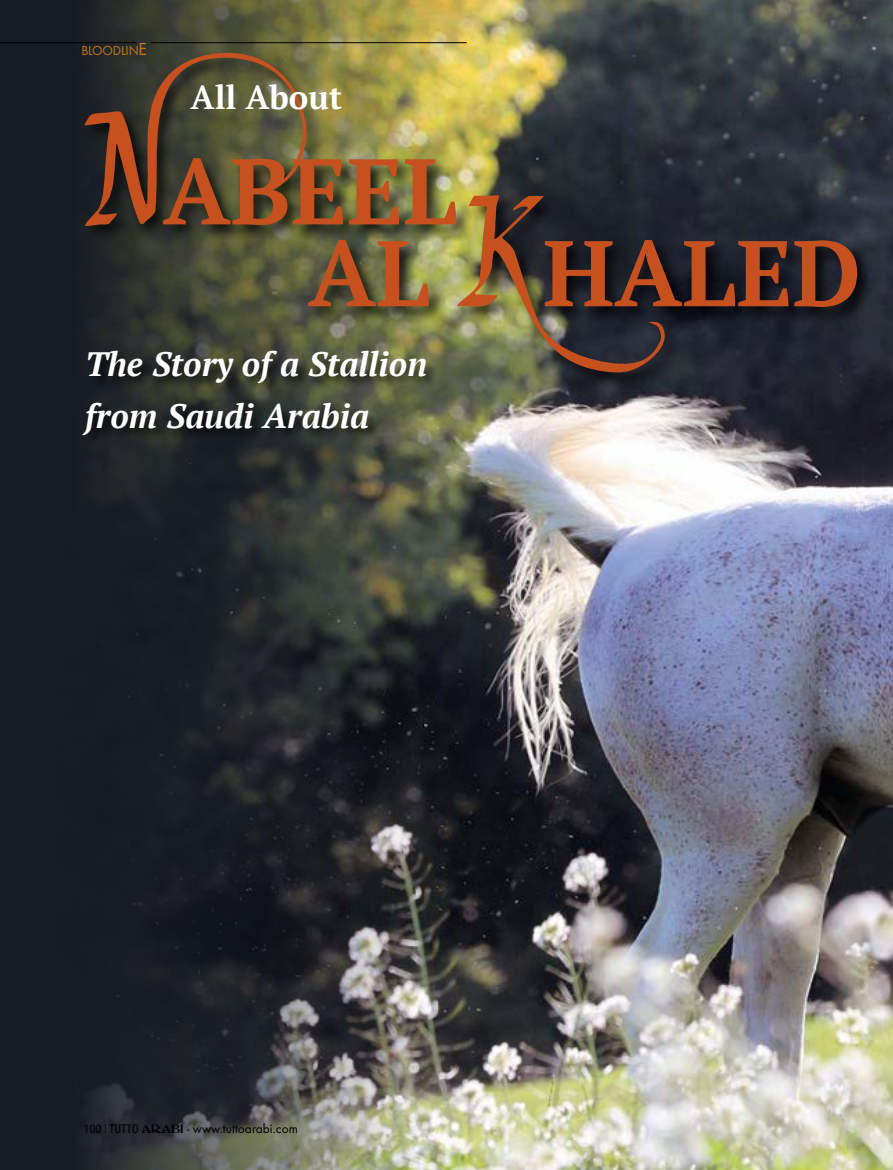
<style>
.page{position:relative;width:893px;height:1170px;background:#fff}
.page>*{position:absolute;margin:0;border:0;box-sizing:border-box;transform-origin:0 0}
.t1{font:700 93px/81.8px "PT Serif";color:#c6511f}
.t2{font:italic 700 33.75px/52.2px "PT Serif";color:#fff}
.t3{font:700 33px "PT Serif";color:#fff}
.t4{font:13.5px "Futura T";color:#000}
.t5{font:13.5px "Futura T";letter-spacing:-.015em;color:#ce7717}
.s1{font-size:18px}
.s2{font-family:"Abdiel";font-weight:400;font-size:148.65px}
.s3{font-family:"Helvetica Neue";font-stretch:condensed;font-size:12px}
.s4{font-family:"Abbess";font-size:12px}
</style>
<div class="page">
<div style="left:0;top:0;width:893px;height:1169px;background:#171b24"></div>
<img style="left:89px;top:0;width:804px;height:1169px">
<div style="left:81px;top:51px;width:394px;height:192px;background:#000;opacity:.75"></div>
<div style="left:306px;top:193px;width:569px;height:197px;background:#000;opacity:.75"></div>
<div style="left:82px;top:350px;width:357px;height:97px;background:#000;opacity:.75"></div>
<hr style="left:151px;top:42px;width:316px;height:1px;background:#000">
<hr style="left:0;top:42px;width:136px;height:1px;background:#000">
<p class="t5" style="left:81px;top:43px;width:67px">BLOODLIN<span class="s1">E</span></p>
<h1 class="t1" style="left:308px;top:149px;width:554px;text-indent:-229px"><span class="s2">N</span>ABEEL<br>AL <span class="s2">K</span>HALED</h1>
<p class="t3" style="left:191px;top:76px;width:153px">All About</p>
<p class="t2" style="left:85px;top:337px;width:344px">The Story of a Stallion from Saudi Arabia</p>
<p class="t4" style="left:84px;top:1120px;width:215px"><span class="s3">100 | TUTTO</span> <span class="s4">ARABI</span> - www.tuttoarabi.com</p>
</div>
